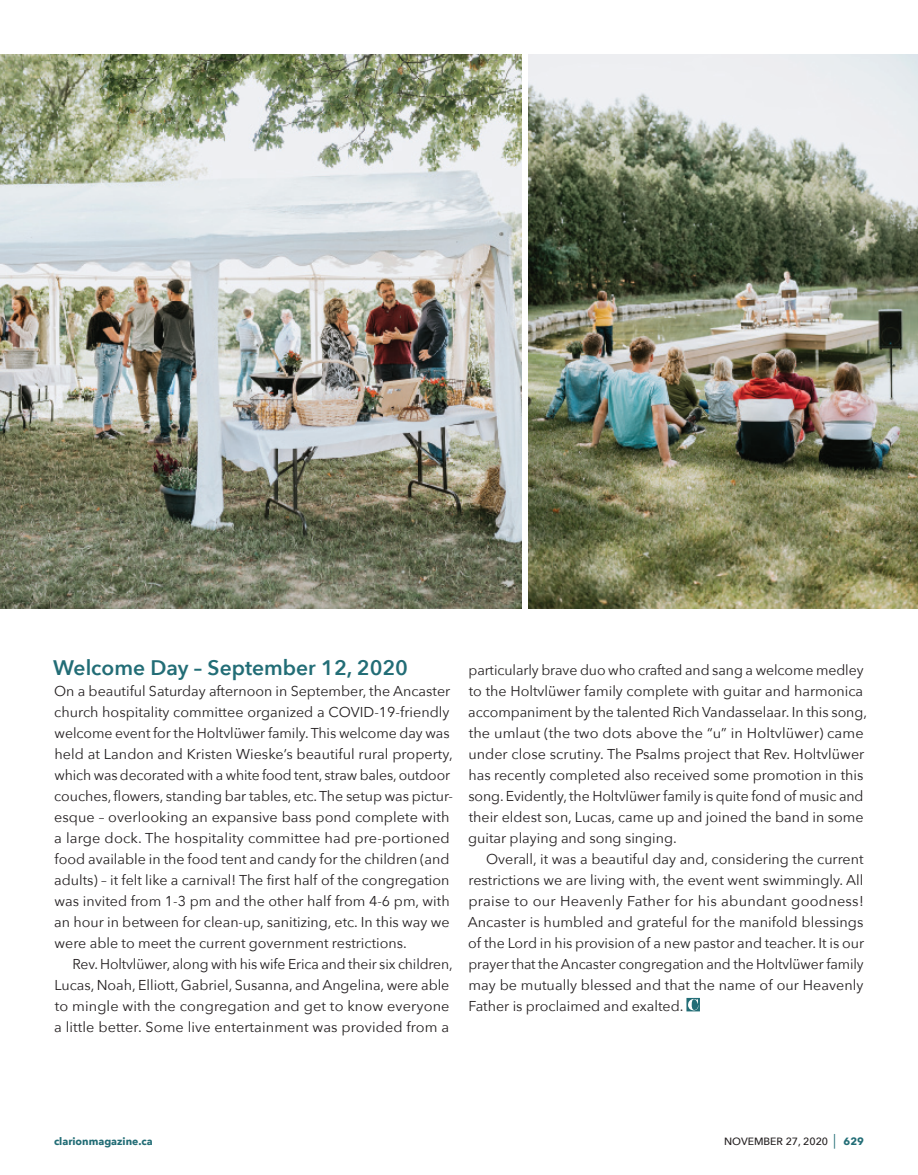
<style>
.page{position:relative;width:918px;height:1175px;background:#fff}
.page>*{position:absolute;margin:0;border:0;box-sizing:border-box;transform-origin:0 0}
.t1{font:600 21px "Avenir Next";color:#226d76}
.t2{font:14.25px/21px "Avenir Next";color:#231f20}
.t3{font:500 10.5px "Avenir Next";color:#231f20}
.t4{font:700 10.5px "Avenir Next";color:#226d76}
.s1{font-size:14.7px;color:#226d76}
.s2{font-weight:700;color:#226d76}
</style>
<div class="page">
<img style="left:0;top:54px;width:522px;height:555px">
<svg style="left:686px;top:998px;width:14px;height:13px"></svg>
<img style="left:529px;top:54px;width:389px;height:555px">
<h1 class="t1" style="left:53px;top:650px;width:356px">Welcome Day – September 12, 2020</h1>
<p class="t2" style="left:54px;top:680px;width:400px">On a beautiful Saturday afternoon in September, the Ancaster church hospitality committee organized a COVID-19-friendly welcome event for the Holtvlüwer family. This welcome day was held at Landon and Kristen Wieske’s beautiful rural property, which was decorated with a white food tent, straw bales, outdoor couches, flowers, standing bar tables, etc. The setup was pictur&shy;esque – overlooking an expansive bass pond complete with a large dock. The hospitality committee had pre-portioned food available in the food tent and candy for the children (and adults) – it felt like a carnival! The first half of the congregation was invited from 1-3 pm and the other half from 4-6 pm, with an hour in between for clean-up, sanitizing, etc. In this way we were able to meet the current government restrictions.</p>
<p class="t2" style="left:54px;top:953px;width:400px;text-indent:18px">Rev. Holtvlüwer, along with his wife Erica and their six children, Lucas, Noah, Elliott, Gabriel, Susanna, and Angelina, were able to mingle with the congregation and get to know everyone a little better. Some live entertainment was provided from a</p>
<p class="t2" style="left:468px;top:659px;width:400px">particularly brave duo who crafted and sang a welcome medley to the Holtvlüwer family complete with guitar and harmonica accompaniment by the talented Rich Vandasselaar. In this song, the umlaut (the two dots above the “u” in Holtvlüwer) came under close scrutiny. The Psalms project that Rev. Holtvlüwer has recently completed also received some promotion in this song. Evidently, the Holtvlüwer family is quite fond of music and their eldest son, Lucas, came up and joined the band in some guitar playing and song singing.</p>
<p class="t2" style="left:468px;top:848px;width:398px;text-align:justify;text-indent:18px">Overall, it was a beautiful day and, considering the current restrictions we are living with, the event went swimmingly. All praise to our Heavenly Father for his abundant goodness!<br>Ancaster is humbled and grateful for the manifold blessings of the Lord in his provision of a new pastor and teacher. It is our prayer that the Ancaster congregation and the Holtvlüwer family may be mutually blessed and that the name of our Heavenly Father is proclaimed and exalted.</p>
<p class="t4" style="left:54px;top:1132px;width:100px">clarionmagazine.ca</p>
<p class="t3" style="left:724px;top:1132px;width:141px">NOVEMBER 27, 2020 <span class="s1">|</span> <span class="s2">629</span></p>
</div>
